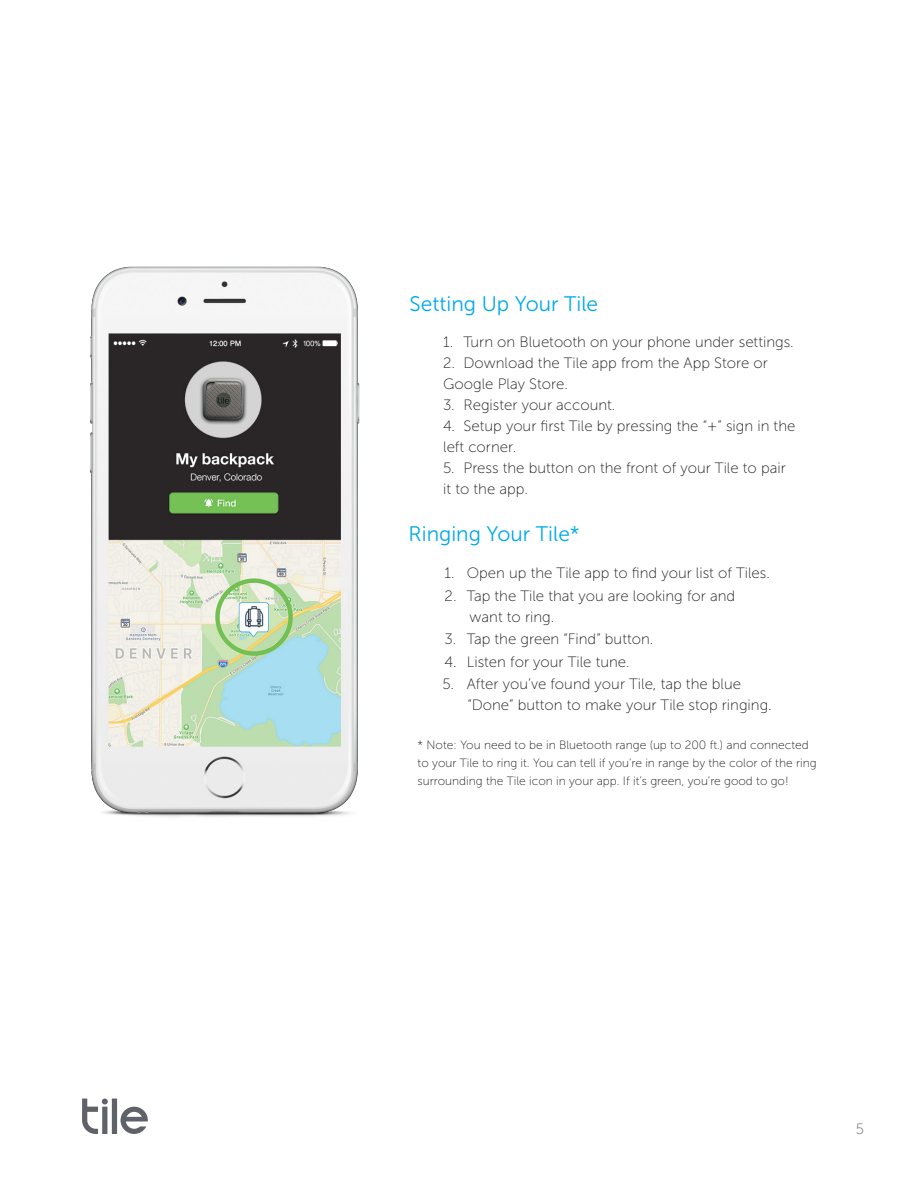
<style>
.page{position:relative;width:918px;height:1188px;background:#fff}
.page>*{position:absolute;margin:0;border:0;box-sizing:border-box;transform-origin:0 0}
.t1{font:21px "Museo Sans 300";color:#00a9ea}
.t2{font:15px/21px "Museo Sans 100";color:#231f20}
.t3{font:15px "Museo Sans 100";color:#65656a}
.t4{font:12px/18px "Museo Sans 100";color:#231f20}
</style>
<div class="page">
<svg style="left:82px;top:1099px;width:66px;height:35px"></svg>
<img style="left:90px;top:266px;width:270px;height:551px">
<img style="left:107px;top:332px;width:234px;height:416px">
<p class="t1" style="left:410px;top:293px;width:190px">Setting Up Your Tile</p>
<p class="t2" style="left:443px;top:332px;width:352px">1. Turn on Bluetooth on your phone under settings.</p>
<p class="t2" style="left:443px;top:353px;width:326px">2. Download the Tile app from the App Store or<br>Google Play Store.</p>
<p class="t2" style="left:443px;top:395px;width:174px">3. Register your account.</p>
<p class="t2" style="left:443px;top:416px;width:354px">4. Setup your first Tile by pressing the “+” sign in the left corner.</p>
<p class="t2" style="left:443px;top:458px;width:344px">5. Press the button on the front of your Tile to pair it to the app.</p>
<p class="t1" style="left:409px;top:522px;width:173px">Ringing Your Tile*</p>
<p class="t2" style="left:445px;top:563px;width:327px">1. Open up the Tile app to find your list of Tiles.</p>
<p class="t2" style="left:470px;top:585px;width:267px;text-indent:-25px">2. Tap the Tile that you are looking for and want to ring.</p>
<p class="t2" style="left:445px;top:629px;width:210px">3. Tap the green “Find” button.</p>
<p class="t2" style="left:445px;top:651px;width:187px">4. Listen for your Tile tune.</p>
<p class="t2" style="left:467px;top:674px;width:306px;text-indent:-25px">5. After you’ve found your Tile, tap the blue “Done” button to make your Tile stop ringing.</p>
<p class="t4" style="left:418px;top:736px;width:400px">* Note: You need to be in Bluetooth range (up to 200 ft.) and connected to your Tile to ring it. You can tell if you’re in range by the color of the ring surrounding the Tile icon in your app. If it’s green, you’re good to go!</p>
<p class="t3" style="left:856px;top:1120px;width:10px">5</p>
</div>
